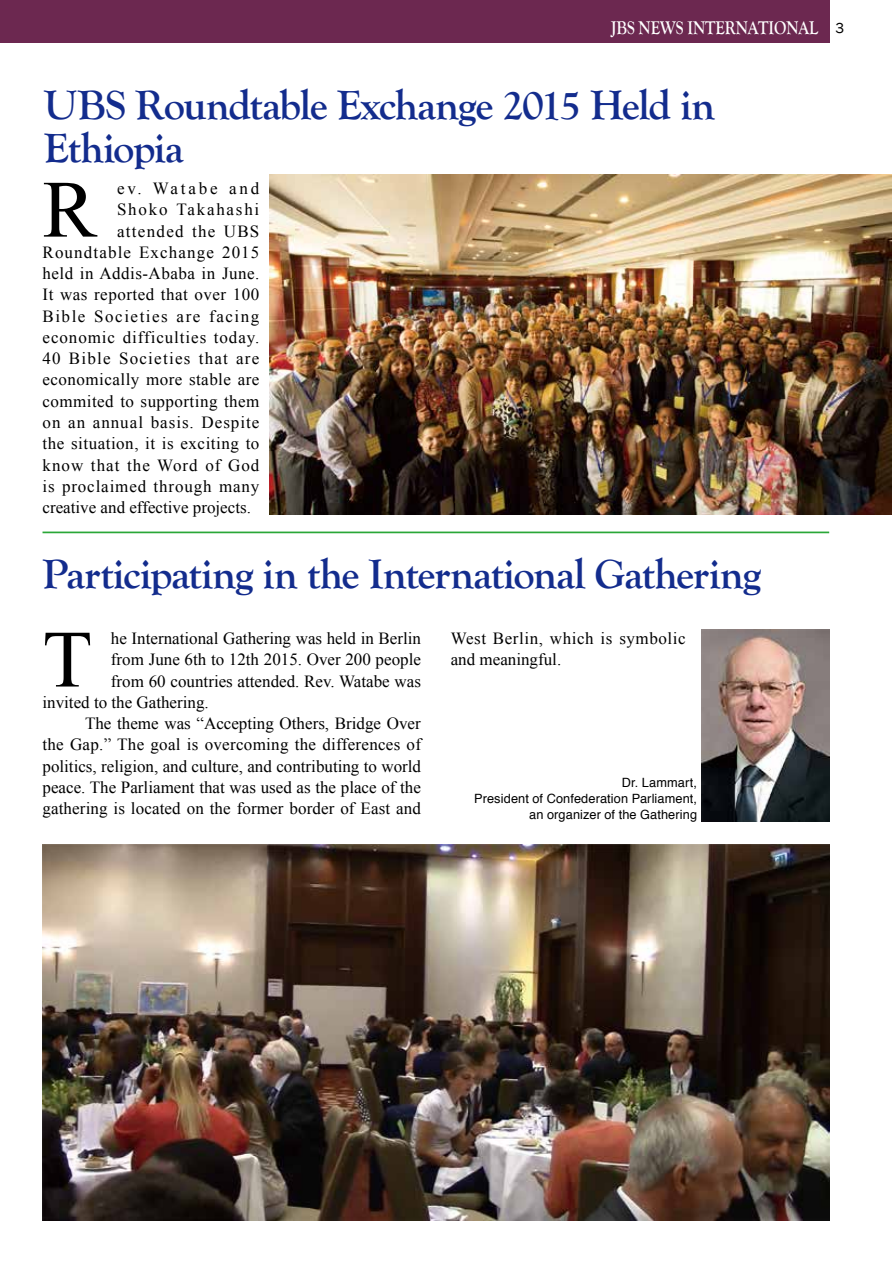
<style>
.page{position:relative;width:893px;height:1263px;background:#fff}
.page>*{position:absolute;margin:0;border:0;box-sizing:border-box;transform-origin:0 0}
.t1{font:81.3px "Times New Roman";color:#000}
.t2{font:700 42.45px/42.5px "Goudy Old Style T";letter-spacing:-.025em;color:#132c8d}
.t3{font:700 19.2px "Goudy Old Style T";color:#fff;scale:.83 1}
.t4{font:16.95px "Times New Roman";letter-spacing:.015em;color:#000}
.t5{font:16.95px "Times New Roman";letter-spacing:.06em;color:#000}
.t6{font:16.95px/21.3px "Times New Roman";letter-spacing:.035em;color:#000}
.t7{font:16.95px "Times New Roman";letter-spacing:.075em;color:#000}
.t8{font:16.95px "Times New Roman";letter-spacing:.055em;color:#000}
.t9{font:16.95px "Times New Roman";letter-spacing:.09em;color:#000}
.t10{font:16.95px "Times New Roman";letter-spacing:.05em;color:#000}
.t11{font:16.95px "Times New Roman";letter-spacing:.065em;color:#000}
.t12{font:16.95px "Times New Roman";letter-spacing:.105em;color:#000}
.t13{font:16.95px "Times New Roman";letter-spacing:.165em;color:#000}
.t14{font:12.75px/15.9px "Helvetica";letter-spacing:.01em;color:#000;text-align:right}
.s1{font-family:"Franklin Gothic";font-weight:400;font-size:14.85px;color:#000}
</style>
<div class="page">
<div style="left:0;top:0;width:829px;height:43px;background:#6c2850"></div>
<img style="left:270px;top:174px;width:621px;height:340px">
<hr style="left:43px;top:531px;width:786px;height:2px;background:#2aa738">
<img style="left:43px;top:845px;width:786px;height:375px">
<img style="left:702px;top:630px;width:127px;height:191px">
<p class="t3" style="left:611px;top:16px;width:282px">JBS NEWS INTERNATIONAL <span class="s1">3</span></p>
<h2 class="t2" style="left:44px;top:85px;width:673px">UBS Roundtable Exchange 2015 Held in<br>Ethiopia</h2>
<h1 class="t1" style="left:43px;top:155px;width:56px">R</h1>
<p class="t13" style="left:117px;top:177px;width:144px">ev. Watabe and</p>
<p class="t12" style="left:117px;top:198px;width:144px">Shoko Takahashi</p>
<p class="t7" style="left:117px;top:220px;width:144px">attended the UBS</p>
<p class="t11" style="left:43px;top:241px;width:218px">Roundtable Exchange 2015</p>
<p class="t4" style="left:43px;top:262px;width:218px">held in Addis-Ababa in June.</p>
<p class="t4" style="left:43px;top:283px;width:218px">It was reported that over 100</p>
<p class="t9" style="left:43px;top:305px;width:218px">Bible Societies are facing</p>
<p class="t8" style="left:43px;top:326px;width:218px">economic difficulties today.</p>
<p class="t7" style="left:43px;top:347px;width:218px">40 Bible Societies that are</p>
<p class="t4" style="left:43px;top:368px;width:218px">economically more stable are</p>
<p class="t4" style="left:43px;top:390px;width:218px">commited to supporting them</p>
<p class="t5" style="left:43px;top:411px;width:218px">on an annual basis. Despite</p>
<p class="t4" style="left:43px;top:432px;width:218px">the situation, it is exciting to</p>
<p class="t5" style="left:43px;top:453px;width:218px">know that the Word of God</p>
<p class="t10" style="left:43px;top:475px;width:218px">is proclaimed through many</p>
<p class="t4" style="left:43px;top:496px;width:210px">creative and effective projects.</p>
<h2 class="t2" style="left:43px;top:553px;width:720px">Participating in the International Gathering</h2>
<h1 class="t1" style="left:43px;top:605px;width:51px">T</h1>
<p class="t4" style="left:111px;top:627px;width:312px">he International Gathering was held in Berlin</p>
<p class="t6" style="left:451px;top:627px;width:236px">West Berlin, which is symbolic and meaningful.</p>
<p class="t4" style="left:111px;top:648px;width:311px">from June 6th to 12th 2015. Over 200 people</p>
<p class="t4" style="left:111px;top:669px;width:312px">from 60 countries attended. Rev. Watabe was</p>
<p class="t4" style="left:43px;top:691px;width:168px">invited to the Gathering.</p>
<p class="t4" style="left:85px;top:712px;width:337px">The theme was “Accepting Others, Bridge Over</p>
<p class="t4" style="left:43px;top:733px;width:380px">the Gap.” The goal is overcoming the differences of</p>
<p class="t4" style="left:43px;top:754px;width:380px">politics, religion, and culture, and contributing to world</p>
<p class="t4" style="left:43px;top:776px;width:380px">peace. The Parliament that was used as the place of the</p>
<p class="t4" style="left:43px;top:797px;width:380px">gathering is located on the former border of East and</p>
<p class="t14" style="left:474px;top:775px;width:224px">Dr. Lammart,<br>President of Confederation Parliament, an organizer of the Gathering</p>
</div>
